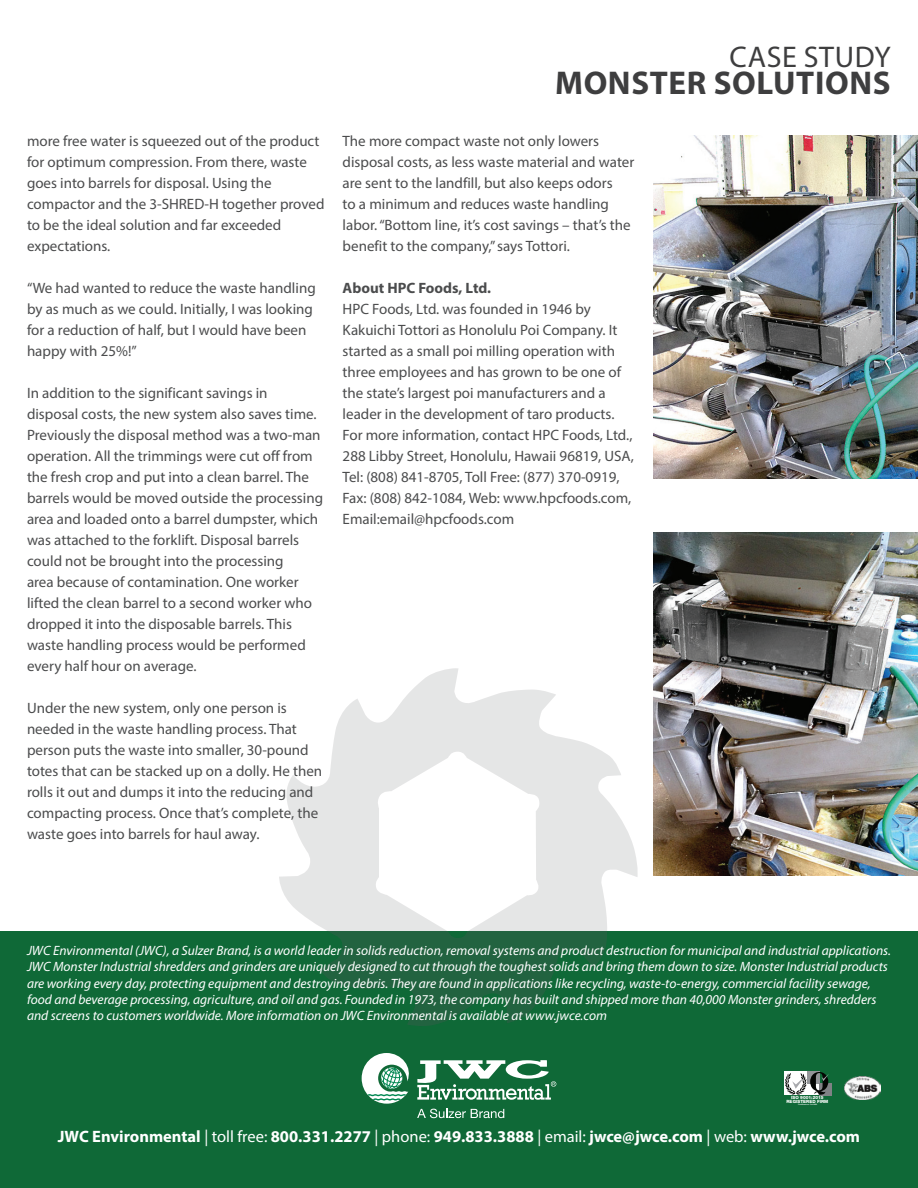
<style>
.page{position:relative;width:918px;height:1188px;background:#fff}
.page>*{position:absolute;margin:0;border:0;box-sizing:border-box;transform-origin:0 0}
.t1{font:700 33px "Myriad Pro";letter-spacing:.02em;color:#3e3e3f}
.t2{font:30px "Myriad Pro";letter-spacing:.02em;color:#3e3e3f}
.t3{font:700 16.5px "Myriad Pro";color:#fff}
.t4{font:15px/21px "Myriad Pro";color:#4b4c4d}
.t5{font:700 15px "Myriad Pro";color:#4b4c4d}
.t6{font:italic 13.5px/16.2px "Myriad Pro";color:#fff}
.t7{font:800 4.35px/3.6px "Helvetica Neue LT Std";color:#fff;text-align:center}
.t8{font:700 1.65px "Helvetica Neue LT Std";color:#fff}
.s1{font-weight:400}
</style>
<div class="page">
<div style="left:0;top:932px;width:918px;height:256px;background:#0f6937"></div>
<svg style="left:362px;top:1053px;width:194px;height:65px"></svg>
<div style="left:784px;top:1071px;width:23px;height:24px;background:#fff"></div>
<svg style="left:785px;top:1071px;width:46px;height:24px"></svg>
<img style="left:844px;top:1077px;width:36px;height:23px">
<svg style="left:279px;top:668px;width:360px;height:264px"></svg>
<svg style="left:320px;top:932px;width:287px;height:94px"></svg>
<img style="left:654px;top:135px;width:264px;height:343px">
<img style="left:654px;top:532px;width:264px;height:343px">
<p class="t4" style="left:27px;top:130px;width:299px">more free water is squeezed out of the product for optimum compression. From there, waste goes into barrels for disposal. Using the compactor and the 3-SHRED-H together proved to be the ideal solution and far exceeded expectations.</p>
<p class="t4" style="left:27px;top:277px;width:290px">“We had wanted to reduce the waste handling by as much as we could. Initially, I was looking for a reduction of half, but I would have been happy with 25%!”</p>
<p class="t4" style="left:27px;top:382px;width:298px">In addition to the significant savings in<br>disposal costs, the new system also saves time.<br>Previously the disposal method was a two-man operation. All the trimmings were cut off from the fresh crop and put into a clean barrel. The barrels would be moved outside the processing area and loaded onto a barrel dumpster, which was attached to the forklift. Disposal barrels could not be brought into the processing<br>area because of contamination. One worker lifted the clean barrel to a second worker who dropped it into the disposable barrels. This waste handling process would be performed every half hour on average.</p>
<p class="t4" style="left:27px;top:697px;width:297px">Under the new system, only one person is needed in the waste handling process. That person puts the waste into smaller, 30-pound totes that can be stacked up on a dolly. He then rolls it out and dumps it into the reducing and compacting process. Once that’s complete, the waste goes into barrels for haul away.</p>
<h2 class="t2" style="left:730px;top:39px;width:163px">CASE STUDY</h2>
<h1 class="t1" style="left:555px;top:62px;width:337px">MONSTER SOLUTIONS</h1>
<p class="t4" style="left:343px;top:130px;width:293px">The more compact waste not only lowers disposal costs, as less waste material and water are sent to the landfill, but also keeps odors<br>to a minimum and reduces waste handling labor. “Bottom line, it’s cost savings – that’s the benefit to the company,” says Tottori.</p>
<p class="t5" style="left:343px;top:278px;width:150px">About HPC Foods, Ltd.</p>
<p class="t4" style="left:343px;top:298px;width:293px">HPC Foods, Ltd. was founded in 1946 by Kakuichi Tottori as Honolulu Poi Company. It started as a small poi milling operation with three employees and has grown to be one of the state’s largest poi manufacturers and a leader in the development of taro products.<br>For more information, contact HPC Foods, Ltd., 288 Libby Street, Honolulu, Hawaii 96819, USA, Tel: (808) 841-8705, Toll Free: (877) 370-0919, Fax: (808) 842-1084, Web: www.hpcfoods.com, Email:email@hpcfoods.com</p>
<p class="t6" style="left:27px;top:942px;width:866px">JWC Environmental (JWC), a Sulzer Brand, is a world leader in solids reduction, removal systems and product destruction for municipal and industrial applications.<br>JWC Monster Industrial shredders and grinders are uniquely designed to cut through the toughest solids and bring them down to size. Monster Industrial products are working every day, protecting equipment and destroying debris. They are found in applications like recycling, waste-to-energy, commercial facility sewage, food and beverage processing, agriculture, and oil and gas. Founded in 1973, the company has built and shipped more than 40,000 Monster grinders, shredders and screens to customers worldwide. More information on JWC Environmental is available at www.jwce.com</p>
<p class="t7" style="left:787px;top:1096px;width:43px">ISO 9001:2015<br>REGISTERED FIRM</p>
<p class="t8" style="left:798px;top:1103px;width:20px">Certificate no. Ca13056</p>
<p class="t3" style="left:58px;top:1125px;width:804px">JWC Environmental <span class="s1">| toll free:</span> 800.331.2277 <span class="s1">| phone:</span> 949.833.3888 <span class="s1">| email:</span> jwce@jwce.com <span class="s1">| web:</span> www.jwce.com</p>
</div>
